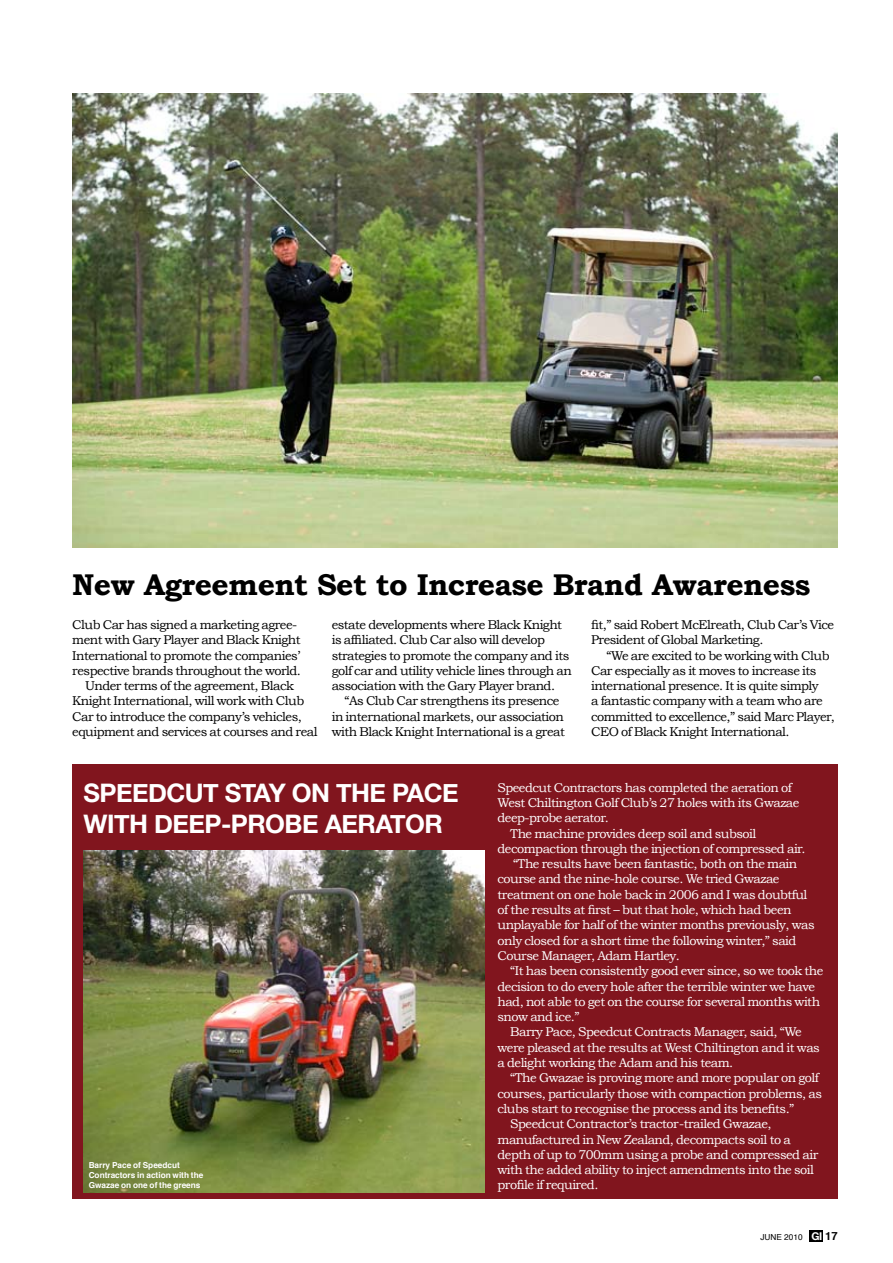
<style>
.page{position:relative;width:893px;height:1263px;background:#fff}
.page>*{position:absolute;margin:0;border:0;box-sizing:border-box;transform-origin:0 0}
.t1{font:700 30px "Bookman Old Style";letter-spacing:-.02em;color:#000}
.t2{font:700 25.5px/31.5px "Helvetica Neue";letter-spacing:-.02em;color:#fff}
.t3{font:12.75px "Bookman Old Style";letter-spacing:-.04em;color:#fff}
.t4{font:12.75px/15.3px "Bookman Old Style";letter-spacing:-.04em;color:#000}
.t5{font:700 8.25px/9.8px "Helvetica";color:#fff}
.t6{font:8.25px "Helvetica";color:#000}
.s1{font-family:"Helvetica Neue";font-weight:700;font-size:10.8px;color:#fff}
.s2{font-weight:700;font-size:11.25px}
</style>
<div class="page">
<div style="left:809px;top:1230px;width:14px;height:11px;background:#000"></div>
<div style="left:72px;top:764px;width:766px;height:435px;background:#81151e"></div>
<img style="left:72px;top:94px;width:766px;height:453px">
<img style="left:83px;top:850px;width:402px;height:343px">
<h1 class="t1" style="left:72px;top:566px;width:739px">New Agreement Set to Increase Brand Awareness</h1>
<p class="t4" style="left:72px;top:617px;width:226px">Club Car has signed a marketing agree-</p>
<p class="t4" style="left:72px;top:632px;width:230px">ment with Gary Player and Black Knight</p>
<p class="t4" style="left:72px;top:647px;width:229px">International to promote the companies’</p>
<p class="t4" style="left:72px;top:663px;width:230px">respective brands throughout the world.</p>
<p class="t4" style="left:85px;top:678px;width:211px">Under terms of the agreement, Black</p>
<p class="t4" style="left:72px;top:693px;width:233px">Knight International, will work with Club</p>
<p class="t4" style="left:72px;top:709px;width:231px">Car to introduce the company’s vehicles,</p>
<p class="t4" style="left:72px;top:724px;width:247px">equipment and services at courses and real</p>
<p class="t4" style="left:332px;top:617px;width:242px">estate developments where Black Knight is affiliated. Club Car also will develop strategies to promote the company and its golf car and utility vehicle lines through an association with the Gary Player brand.</p>
<p class="t4" style="left:332px;top:693px;width:235px;text-align:center">“As Club Car strengthens its presence<br>in international markets, our association with Black Knight International is a great</p>
<p class="t4" style="left:591px;top:617px;width:245px">fit,” said Robert McElreath, Club Car’s Vice<br>President of Global Marketing.</p>
<p class="t4" style="left:591px;top:647px;width:245px;text-indent:16px">“We are excited to be working with Club Car especially as it moves to increase its international presence. It is quite simply<br>a fantastic company with a team who are committed to excellence,” said Marc Player, CEO of Black Knight International.</p>
<h2 class="t2" style="left:84px;top:776px;width:377px;text-indent:120px">T STAY ON THE PAC E<br>WITH DEEP-PROBE AERATOR</h2>
<h2 class="t2" style="left:84px;top:776px;width:83px">SPEEDCU</h2>
<p class="t5" style="left:89px;top:1160px;width:116px">Barry Pace of Speedcut<br>Contractors in action with the<br>Gwazae on one of the greens</p>
<p class="t3" style="left:497px;top:780px;width:296px">Speedcut Contractors has completed the aeration of</p>
<p class="t3" style="left:497px;top:795px;width:303px">West Chiltington Golf Club’s 27 holes with its Gwazae</p>
<p class="t3" style="left:497px;top:810px;width:113px">deep-probe aerator.</p>
<p class="t3" style="left:510px;top:826px;width:248px">The machine provides deep soil and subsoil</p>
<p class="t3" style="left:497px;top:841px;width:310px">decompaction through the injection of compressed air.</p>
<p class="t3" style="left:513px;top:856px;width:286px">“The results have been fantastic, both on the main</p>
<p class="t3" style="left:497px;top:872px;width:284px">course and the nine-hole course. We tried Gwazae</p>
<p class="t3" style="left:497px;top:887px;width:311px">treatment on one hole back in 2006 and I was doubtful</p>
<p class="t3" style="left:497px;top:902px;width:296px">of the results at first – but that hole, which had been</p>
<p class="t3" style="left:497px;top:918px;width:319px">unplayable for half of the winter months previously, was</p>
<p class="t3" style="left:497px;top:933px;width:300px">only closed for a short time the following winter,” said</p>
<p class="t3" style="left:497px;top:948px;width:184px">Course Manager, Adam Hartley.</p>
<p class="t3" style="left:510px;top:963px;width:315px">“It has been consistently good ever since, so we took the</p>
<p class="t3" style="left:497px;top:979px;width:319px">decision to do every hole after the terrible winter we have</p>
<p class="t3" style="left:497px;top:994px;width:324px">had, not able to get on the course for several months with</p>
<p class="t3" style="left:497px;top:1009px;width:84px">snow and ice.”</p>
<p class="t3" style="left:510px;top:1025px;width:293px">Barry Pace, Speedcut Contracts Manager, said, “We</p>
<p class="t3" style="left:497px;top:1040px;width:324px">were pleased at the results at West Chiltington and it was</p>
<p class="t3" style="left:497px;top:1055px;width:237px">a delight working the Adam and his team.</p>
<p class="t3" style="left:510px;top:1071px;width:310px">“The Gwazae is proving more and more popular on golf</p>
<p class="t3" style="left:497px;top:1086px;width:326px">courses, particularly those with compaction problems, as</p>
<p class="t3" style="left:497px;top:1101px;width:298px">clubs start to recognise the process and its benefits.”</p>
<p class="t3" style="left:510px;top:1116px;width:263px">Speedcut Contractor’s tractor-trailed Gwazae,</p>
<p class="t3" style="left:497px;top:1132px;width:295px">manufactured in New Zealand, decompacts soil to a</p>
<p class="t3" style="left:497px;top:1147px;width:322px">depth of up to 700mm using a probe and compressed air</p>
<p class="t3" style="left:497px;top:1162px;width:318px">with the added ability to inject amendments into the soil</p>
<p class="t3" style="left:497px;top:1178px;width:102px">profile if required.</p>
<p class="t6" style="left:760px;top:1231px;width:79px">JUNE 2010 <span class="s1">GI</span> <span class="s2">17</span></p>
</div>
